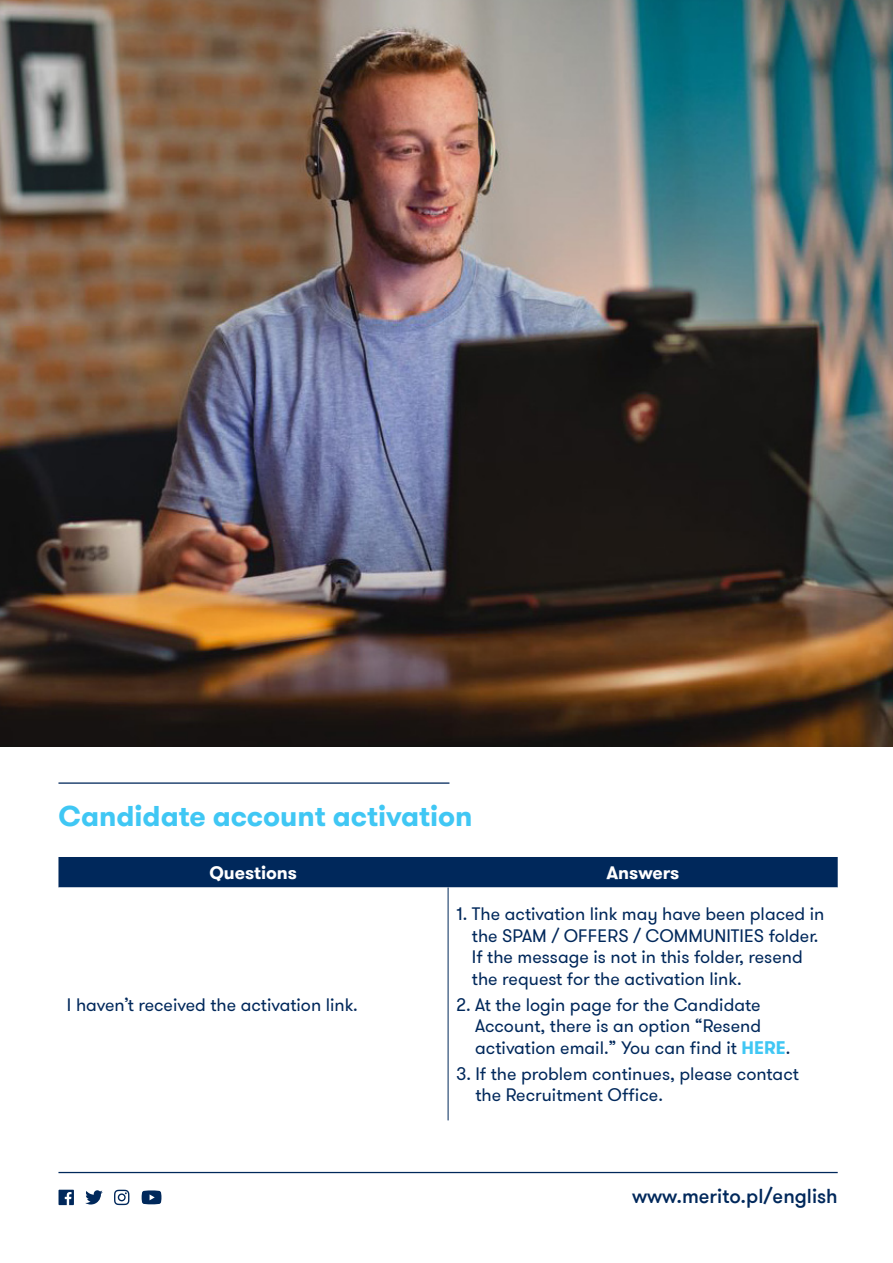
<style>
.page{position:relative;width:893px;height:1263px;background:#fff}
.page>*{position:absolute;margin:0;border:0;box-sizing:border-box;transform-origin:0 0}
.t1{font:700 28.5px "GT Walsheim Pro";color:#40c7f4}
.t2{font:500 20.1px "GT Walsheim Pro";color:#00285b}
.t3{font:18px/21.6px "GT Walsheim Pro";color:#00285b}
.t4{font:700 18px "GT Walsheim Pro";color:#fff}
.s1{font-weight:700;color:#40c7f4}
</style>
<div class="page">
<img style="left:0;top:0;width:893px;height:746px">
<hr style="left:58px;top:1172px;width:780px;height:1px;background:#00285b">
<hr style="left:58px;top:782px;width:391px;height:2px;background:#00285b">
<svg style="left:114px;top:1190px;width:15px;height:15px"></svg>
<svg style="left:85px;top:1190px;width:18px;height:14px"></svg>
<svg style="left:59px;top:1190px;width:15px;height:15px"></svg>
<svg style="left:142px;top:1190px;width:19px;height:14px"></svg>
<div style="left:58px;top:857px;width:780px;height:30px;background:#00285b"></div>
<svg style="left:58px;top:887px;width:780px;height:233px"></svg>
<hr style="left:448px;top:887px;width:1px;height:233px;background:#00285b">
<h1 class="t1" style="left:59px;top:798px;width:415px">Candidate account activation</h1>
<p class="t4" style="left:209px;top:861px;width:89px">Questions</p>
<p class="t4" style="left:606px;top:861px;width:74px">Answers</p>
<p class="t3" style="left:67px;top:994px;width:292px">I haven’t received the activation link.</p>
<p class="t3" style="left:472px;top:903px;width:354px;text-indent:-15px">1. The activation link may have been placed in the SPAM / OFFERS / COMMUNITIES folder.<br>If the message is not in this folder, resend the request for the activation link.</p>
<p class="t3" style="left:475px;top:994px;width:317px;text-indent:-19px">2. At the login page for the Candidate<br>Account, there is an option “Resend activation email.” You can find it <span class="s1">HERE</span>.</p>
<p class="t3" style="left:475px;top:1063px;width:325px;text-indent:-19px">3. If the problem continues, please contact the Recruitment Office.</p>
<p class="t2" style="left:632px;top:1183px;width:207px">www.merito.pl/english</p>
</div>
